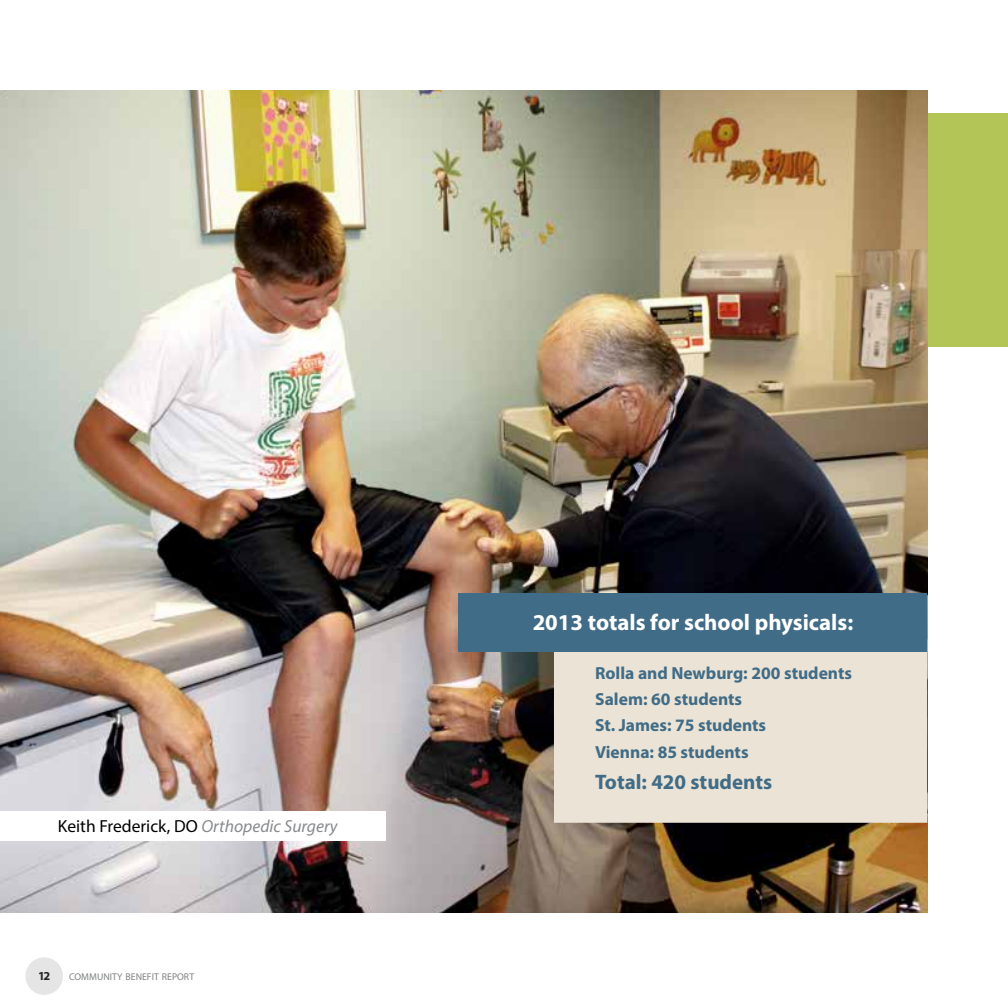
<style>
.page{position:relative;width:1008px;height:1008px;background:#fff}
.page>*{position:absolute;margin:0;border:0;box-sizing:border-box;transform-origin:0 0}
.t1{font:700 22.75px "Myriad Pro";color:#fff}
.t2{font:700 21px "Myriad Pro";color:#406c87}
.t3{font:700 17.5px/26.2px "Myriad Pro";color:#406c87}
.t4{font:17.5px "Myriad Pro";color:#000}
.t5{font:700 12.25px "Myriad Pro";color:#000}
.t6{font:9.8px "Myriad Pro";color:#808285}
.s1{font-style:italic;color:#888a8c}
</style>
<div class="page">
<div style="left:25px;top:957px;width:38px;height:38px;background:#e5e5e6;border-radius:50%"></div>
<div style="left:874px;top:113px;width:134px;height:233px;background:#b3c557"></div>
<img style="left:0;top:91px;width:927px;height:821px">
<div style="left:554px;top:652px;width:373px;height:171px;background:#ebe3d5"></div>
<div style="left:459px;top:593px;width:468px;height:59px;background:#406c87"></div>
<div style="left:0;top:811px;width:386px;height:30px;background:#fff"></div>
<p class="t4" style="left:58px;top:815px;width:281px">Keith Frederick, DO <span class="s1">Orthopedic Surgery</span></p>
<p class="t5" style="left:38px;top:968px;width:14px">12</p>
<p class="t6" style="left:69px;top:970px;width:127px">COMMUNITY BENEFIT REPORT</p>
<h1 class="t1" style="left:533px;top:607px;width:322px">2013 totals for school physicals:</h1>
<p class="t3" style="left:595px;top:659px;width:259px">Rolla and Newburg: 200 students<br>Salem: 60 students<br>St. James: 75 students<br>Vienna: 85 students</p>
<p class="t2" style="left:595px;top:768px;width:179px">Total: 420 students</p>
</div>
